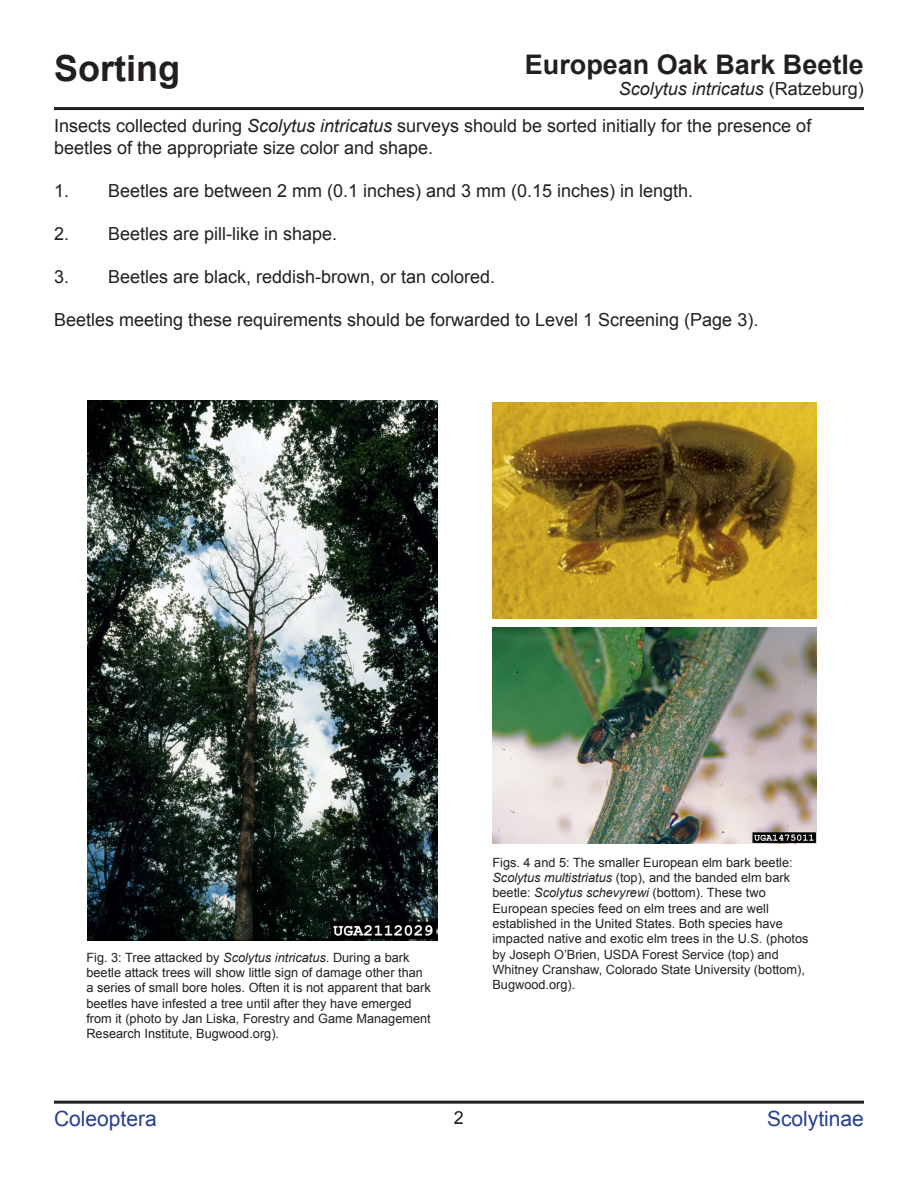
<style>
.page{position:relative;width:918px;height:1188px;background:#fff}
.page>*{position:absolute;margin:0;border:0;box-sizing:border-box;transform-origin:0 0}
.t1{font:700 36px "Arial";color:#231f20}
.t2{font:700 27px "Arial";color:#231f20}
.t3{font:21px "Arial";color:#253f8e}
.t4{font:18px/21.6px "Arial";color:#231f20}
.t5{font:italic 18px "Arial";color:#231f20}
.t6{font:12.75px/15.3px "Arial";color:#231f20}
.s1{font-style:normal}
.s2{font-style:italic}
</style>
<div class="page">
<hr style="left:54px;top:107px;width:810px;height:3px;background:#231f20">
<hr style="left:54px;top:1101px;width:810px;height:3px;background:#231f20">
<img style="left:87px;top:401px;width:350px;height:540px">
<img style="left:492px;top:627px;width:324px;height:216px">
<img style="left:492px;top:402px;width:324px;height:216px">
<h2 class="t2" style="left:525px;top:46px;width:341px">European Oak Bark Beetle</h2>
<h3 class="t5" style="left:619px;top:77px;width:247px">Scolytus intricatus <span class="s1">(Ratzeburg)</span></h3>
<p class="t1" style="left:54px;top:45px;width:127px">Sorting</p>
<p class="t4" style="left:54px;top:115px;width:759px">Insects collected during <span class="s2">Scolytus intricatus</span> surveys should be sorted initially for the presence of beetles of the appropriate size color and shape.</p>
<p class="t4" style="left:54px;top:180px;width:641px">1. Beetles are between 2 mm (0.1 inches) and 3 mm (0.15 inches) in length.</p>
<p class="t4" style="left:54px;top:223px;width:285px">2. Beetles are pill-like in shape.</p>
<p class="t4" style="left:54px;top:266px;width:443px">3. Beetles are black, reddish-brown, or tan colored.</p>
<p class="t4" style="left:54px;top:309px;width:706px">Beetles meeting these requirements should be forwarded to Level 1 Screening (Page 3).</p>
<p class="t6" style="left:86px;top:950px;width:346px">Fig. 3: Tree attacked by <span class="s2">Scolytus intricatus</span>. During a bark beetle attack trees will show little sign of damage other than a series of small bore holes. Often it is not apparent that bark beetles have infested a tree until after they have emerged from it (photo by Jan Liska, Forestry and Game Management Research Institute, Bugwood.org).</p>
<p class="t6" style="left:492px;top:855px;width:318px">Figs. 4 and 5: The smaller European elm bark beetle:<br><span class="s2">Scolytus multistriatus</span> (top), and the banded elm bark beetle: <span class="s2">Scolytus schevyrewi</span> (bottom). These two European species feed on elm trees and are well established in the United States. Both species have impacted native and exotic elm trees in the U.S. (photos by Joseph O’Brien, USDA Forest Service (top) and Whitney Cranshaw, Colorado State University (bottom), Bugwood.org).</p>
<h3 class="t3" style="left:54px;top:1105px;width:104px">Coleoptera</h3>
<p class="t4" style="left:454px;top:1107px;width:12px">2</p>
<h3 class="t3" style="left:767px;top:1105px;width:98px">Scolytinae</h3>
</div>
